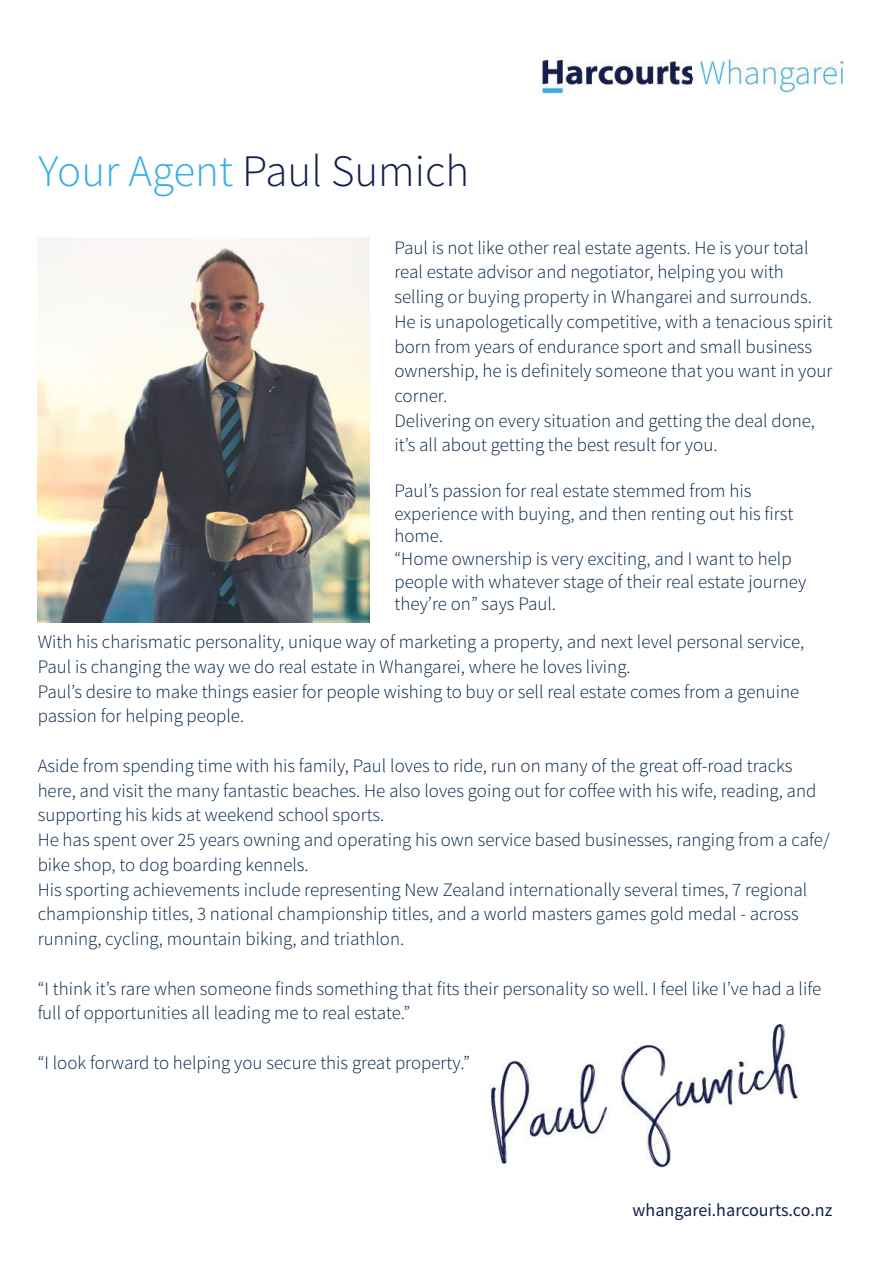
<style>
.page{position:relative;width:893px;height:1263px;background:#fff}
.page>*{position:absolute;margin:0;border:0;box-sizing:border-box;transform-origin:0 0}
.t1{font:300 45px "Source Sans Pro";color:#131e4a}
.t2{font:300 18.9px/24.8px "Source Sans Pro";color:#002344}
.t3{font:18px "Source Sans Pro";color:#131e4a}
.s1{color:#37afe4}
</style>
<div class="page">
<img style="left:489px;top:1024px;width:314px;height:145px">
<img style="left:38px;top:238px;width:332px;height:385px">
<img style="left:539px;top:58px;width:305px;height:38px">
<h1 class="t1" style="left:39px;top:143px;width:432px"><span class="s1">Your Agent</span> Paul Sumich</h1>
<p class="t2" style="left:394px;top:235px;width:440px">Paul is not like other real estate agents. He is your total real estate advisor and negotiator, helping you with selling or buying property in Whangarei and surrounds.<br>He is unapologetically competitive, with a tenacious spirit born from years of endurance sport and small business ownership, he is definitely someone that you want in your corner.<br>Delivering on every situation and getting the deal done, it’s all about getting the best result for you.</p>
<p class="t2" style="left:394px;top:479px;width:414px;line-height:22.6px">Paul’s passion for real estate stemmed from his experience with buying, and then renting out his first home.<br>“Home ownership is very exciting, and I want to help people with whatever stage of their real estate journey they’re on” says Paul.</p>
<p class="t2" style="left:38px;top:630px;width:768px">With his charismatic personality, unique way of marketing a property, and next level personal service, Paul is changing the way we do real estate in Whangarei, where he loves living.<br>Paul’s desire to make things easier for people wishing to buy or sell real estate comes from a genuine passion for helping people.</p>
<p class="t2" style="left:38px;top:753px;width:794px">Aside from spending time with his family, Paul loves to ride, run on many of the great off-road tracks here, and visit the many fantastic beaches. He also loves going out for coffee with his wife, reading, and supporting his kids at weekend school sports.<br>He has spent over 25 years owning and operating his own service based businesses, ranging from a cafe/ bike shop, to dog boarding kennels.<br>His sporting achievements include representing New Zealand internationally several times, 7 regional championship titles, 3 national championship titles, and a world masters games gold medal - across running, cycling, mountain biking, and triathlon.</p>
<p class="t2" style="left:38px;top:976px;width:785px">“I think it’s rare when someone finds something that fits their personality so well. I feel like I’ve had a life full of opportunities all leading me to real estate.”</p>
<p class="t2" style="left:38px;top:1050px;width:434px">“I look forward to helping you secure this great property.”</p>
<p class="t3" style="left:633px;top:1199px;width:201px">whangarei.harcourts.co.nz</p>
</div>
